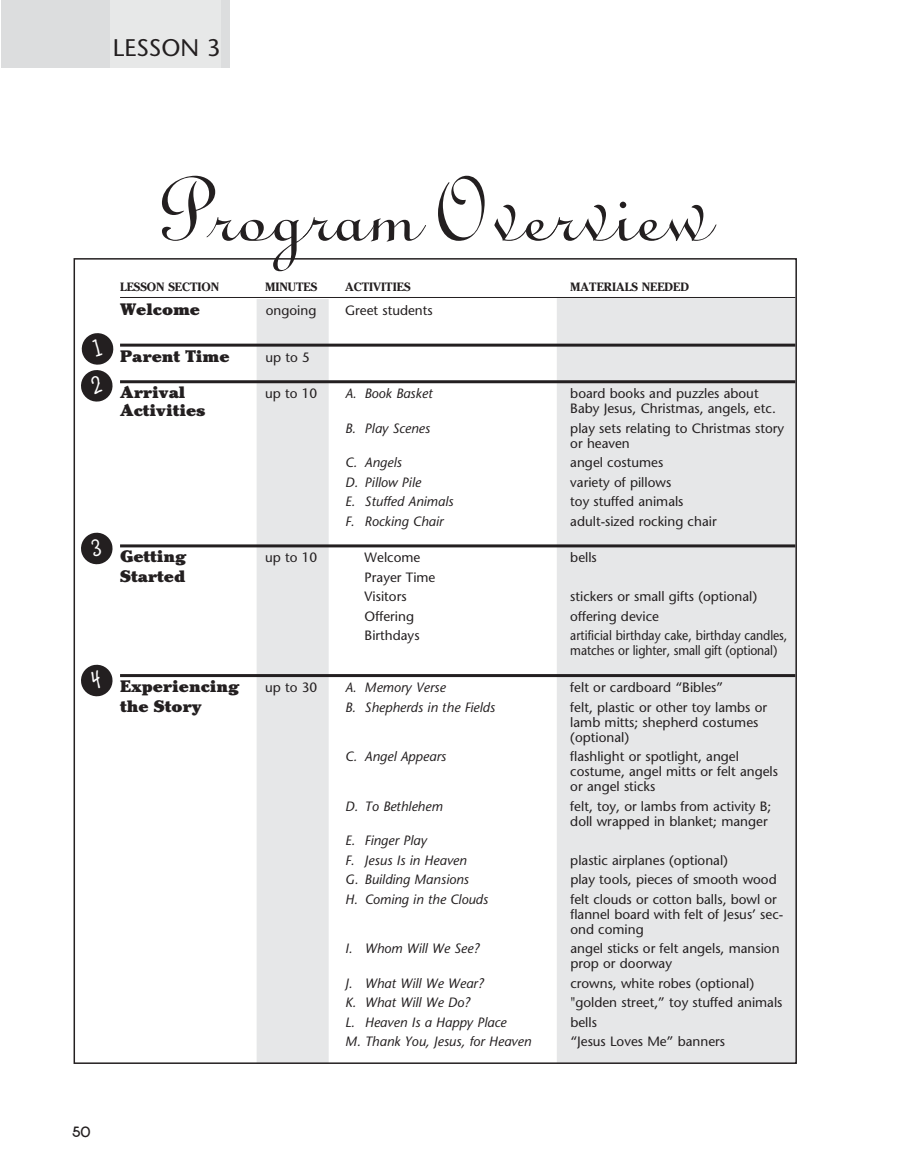
<style>
.page{position:relative;width:905px;height:1175px;background:#fff}
.page>*{position:absolute;margin:0;border:0;box-sizing:border-box;transform-origin:0 0}
.t1{font:102px "Linoscript";color:#231f20}
.t2{font:24px "Stone Sans";color:#231f20}
.t3{font:900 16.5px "Cheltenham";color:#231f20}
.t4{font:700 15px "New Garden";color:#231f20}
.t5{font:13.5px/15px "Stone Sans";color:#231f20}
.t6{font:italic 13.5px/19.5px "Stone Sans";color:#231f20}
.t7{font:13.5px/15px "Stone Sans";color:#231f20;scale:.9 1}
.t8{font:700 12px "Cheltenham";color:#231f20}
</style>
<div class="page">
<div style="left:556px;top:298px;width:240px;height:765px;background:#e6e7e8"></div>
<div style="left:256px;top:299px;width:72px;height:764px;background:#e6e7e8"></div>
<hr style="left:120px;top:297px;width:675px;height:1px;background:#231f20">
<hr style="left:120px;top:343px;width:675px;height:3px;background:#231f20">
<hr style="left:120px;top:380px;width:675px;height:3px;background:#231f20">
<hr style="left:120px;top:544px;width:675px;height:3px;background:#231f20">
<hr style="left:120px;top:674px;width:675px;height:3px;background:#231f20">
<div style="left:1px;top:0;width:109px;height:68px;background:#dcddde"></div>
<div style="left:110px;top:0;width:111px;height:68px;background:#e7e8e8"></div>
<div style="left:221px;top:0;width:9px;height:68px;background:#dcddde"></div>
<svg style="left:81px;top:333px;width:33px;height:69px"></svg>
<svg style="left:81px;top:532px;width:32px;height:33px"></svg>
<svg style="left:81px;top:664px;width:32px;height:33px"></svg>
<h2 class="t2" style="left:113px;top:38px;width:109px">LESSON 3</h2>
<h1 class="t1" style="left:162px;top:146px;width:547px">Program Overview</h1>
<p class="t8" style="left:120px;top:282px;width:101px">LESSON SECTION</p>
<p class="t8" style="left:265px;top:282px;width:54px">MINUTES</p>
<p class="t8" style="left:345px;top:282px;width:67px">ACTIVITIES</p>
<p class="t8" style="left:570px;top:282px;width:120px">MATERIALS NEEDED</p>
<p class="t3" style="left:120px;top:303px;width:82px">Welcome</p>
<p class="t5" style="left:266px;top:304px;width:52px">ongoing</p>
<p class="t5" style="left:345px;top:304px;width:89px">Greet students</p>
<p class="t3" style="left:120px;top:350px;width:111px">Parent Time</p>
<p class="t5" style="left:265px;top:351px;width:46px">up to 5</p>
<p class="t3" style="left:120px;top:386px;width:67px">Arrival</p>
<p class="t5" style="left:265px;top:387px;width:54px">up to 10</p>
<p class="t6" style="left:345px;top:385px;width:89px">A. Book Basket</p>
<p class="t5" style="left:570px;top:387px;width:190px">board books and puzzles about</p>
<p class="t3" style="left:120px;top:404px;width:87px">Activities</p>
<p class="t5" style="left:570px;top:402px;width:207px">Baby Jesus, Christmas, angels, etc.</p>
<p class="t6" style="left:345px;top:420px;width:86px">B. Play Scenes</p>
<p class="t5" style="left:570px;top:422px;width:215px">play sets relating to Christmas story or heaven</p>
<p class="t6" style="left:345px;top:454px;width:58px">C. Angels</p>
<p class="t5" style="left:570px;top:456px;width:94px">angel costumes</p>
<p class="t6" style="left:345px;top:474px;width:77px">D. Pillow Pile</p>
<p class="t5" style="left:570px;top:476px;width:102px">variety of pillows</p>
<p class="t6" style="left:345px;top:493px;width:110px">E. Stuffed Animals</p>
<p class="t5" style="left:570px;top:495px;width:115px">toy stuffed animals</p>
<p class="t6" style="left:345px;top:513px;width:100px">F. Rocking Chair</p>
<p class="t5" style="left:570px;top:515px;width:148px">adult-sized rocking chair</p>
<p class="t3" style="left:120px;top:551px;width:68px">Getting</p>
<p class="t5" style="left:265px;top:551px;width:54px">up to 10</p>
<p class="t5" style="left:364px;top:551px;width:57px">Welcome</p>
<p class="t5" style="left:570px;top:551px;width:28px">bells</p>
<p class="t3" style="left:120px;top:570px;width:67px">Started</p>
<p class="t5" style="left:364px;top:569px;width:72px;line-height:19.5px">Prayer Time<br>Visitors</p>
<p class="t5" style="left:570px;top:590px;width:188px">stickers or small gifts (optional)</p>
<p class="t5" style="left:364px;top:610px;width:51px">Offering</p>
<p class="t5" style="left:570px;top:610px;width:90px">offering device</p>
<p class="t5" style="left:364px;top:629px;width:56px">Birthdays</p>
<p class="t7" style="left:570px;top:629px;width:242px">artificial birthday cake, birthday candles, matches or lighter, small gift (optional)</p>
<p class="t3" style="left:120px;top:680px;width:121px">Experiencing</p>
<p class="t5" style="left:265px;top:681px;width:54px">up to 30</p>
<p class="t6" style="left:345px;top:679px;width:102px">A. Memory Verse</p>
<p class="t5" style="left:570px;top:681px;width:154px">felt or cardboard “Bibles”</p>
<p class="t3" style="left:120px;top:700px;width:83px">the Story</p>
<p class="t6" style="left:345px;top:698px;width:151px">B. Shepherds in the Fields</p>
<p class="t5" style="left:570px;top:701px;width:198px">felt, plastic or other toy lambs or lamb mitts; shepherd costumes (optional)</p>
<p class="t6" style="left:345px;top:748px;width:102px">C. Angel Appears</p>
<p class="t5" style="left:570px;top:750px;width:209px">flashlight or spotlight, angel costume, angel mitts or felt angels or angel sticks</p>
<p class="t6" style="left:345px;top:797px;width:99px">D. To Bethlehem</p>
<p class="t5" style="left:570px;top:799px;width:203px">felt, toy, or lambs from activity B; doll wrapped in blanket; manger</p>
<p class="t6" style="left:345px;top:832px;width:123px">E. Finger Play<br>F. Jesus Is in Heaven</p>
<p class="t5" style="left:570px;top:853px;width:159px">plastic airplanes (optional)</p>
<p class="t6" style="left:345px;top:871px;width:125px">G. Building Mansions</p>
<p class="t5" style="left:570px;top:873px;width:208px">play tools, pieces of smooth wood</p>
<p class="t6" style="left:345px;top:890px;width:144px">H. Coming in the Clouds</p>
<p class="t5" style="left:570px;top:892px;width:214px">felt clouds or cotton balls, bowl or flannel board with felt of Jesus’ sec&shy;ond coming</p>
<p class="t6" style="left:345px;top:940px;width:136px">I. Whom Will We See?</p>
<p class="t5" style="left:570px;top:942px;width:211px">angel sticks or felt angels, mansion prop or doorway</p>
<p class="t6" style="left:345px;top:974px;width:140px">J. What Will We Wear?</p>
<p class="t5" style="left:570px;top:976px;width:185px">crowns, white robes (optional)</p>
<p class="t6" style="left:345px;top:994px;width:127px">K. What Will We Do?</p>
<p class="t5" style="left:570px;top:996px;width:214px">"golden street,” toy stuffed animals</p>
<p class="t6" style="left:345px;top:1013px;width:163px">L. Heaven Is a Happy Place</p>
<p class="t5" style="left:570px;top:1015px;width:28px">bells</p>
<p class="t6" style="left:345px;top:1033px;width:187px">M. Thank You, Jesus, for Heaven</p>
<p class="t5" style="left:570px;top:1035px;width:156px">“Jesus Loves Me” banners</p>
<p class="t4" style="left:72px;top:1123px;width:20px">50</p>
</div>
